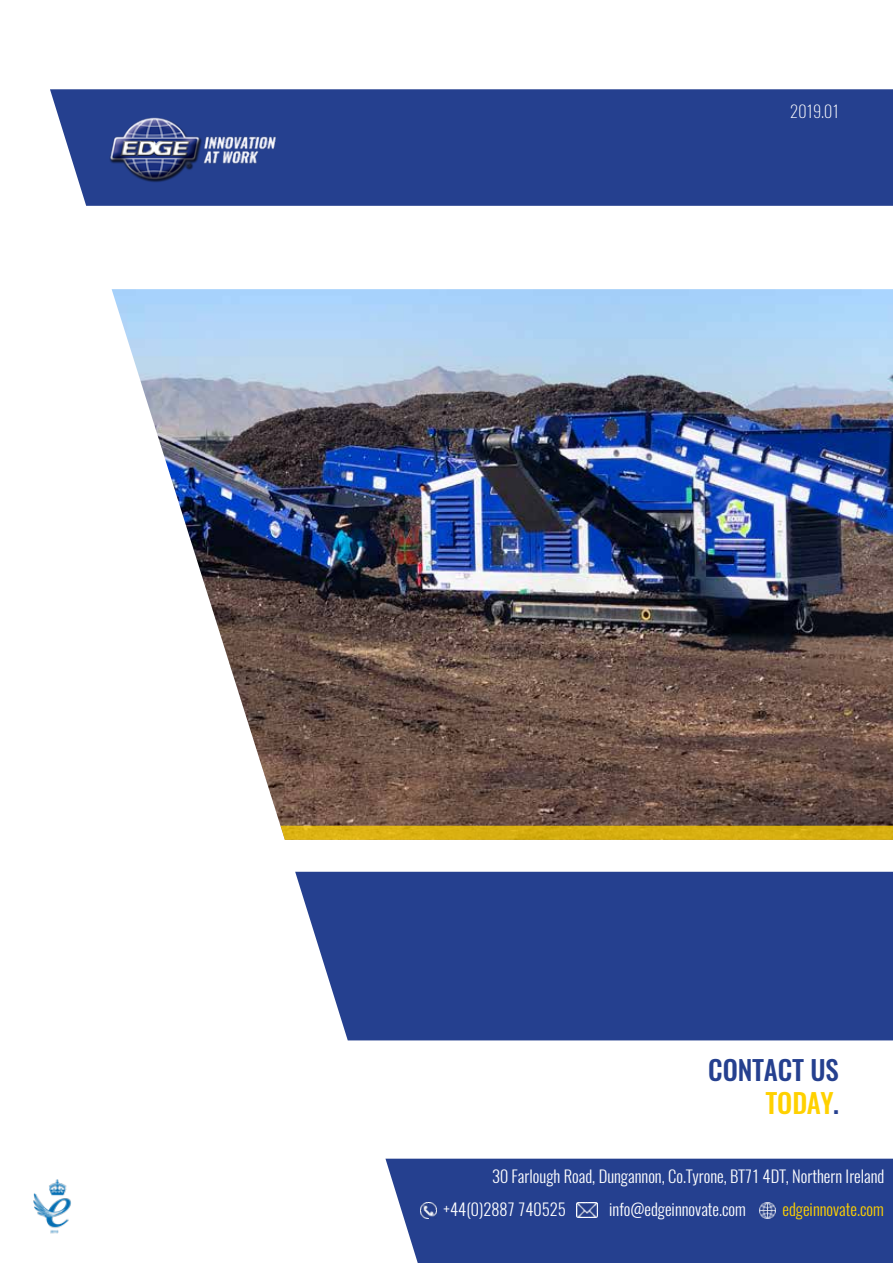
<style>
.page{position:relative;width:893px;height:1263px;background:#fff}
.page>*{position:absolute;margin:0;border:0;box-sizing:border-box;transform-origin:0 0}
.t1{font:500 27px/32.4px "Oswald";color:#25408f;text-align:right}
.t2{font:300 16.65px "Oswald";color:#fff}
.t3{font:300 16.65px "Oswald";color:#ffd100}
.t4{font:200 16.5px "Oswald";color:#fff}
.s1{color:#ffd100}
</style>
<div class="page">
<div style="left:50px;top:89px;width:843px;height:117px;background:#25408f"></div>
<div style="left:385px;top:1159px;width:508px;height:104px;background:#25408f"></div>
<div style="left:295px;top:872px;width:598px;height:168px;background:#25408f"></div>
<img style="left:421px;top:1203px;width:15px;height:15px">
<img style="left:760px;top:1202px;width:16px;height:16px">
<img style="left:576px;top:1203px;width:22px;height:15px">
<img style="left:33px;top:1179px;width:38px;height:55px">
<img style="left:112px;top:289px;width:781px;height:538px">
<img style="left:104px;top:115px;width:181px;height:68px">
<svg style="left:281px;top:826px;width:612px;height:14px;background:#d7af12"></svg>
<p class="t4" style="left:790px;top:100px;width:50px">2019.01</p>
<h1 class="t1" style="left:708px;top:1054px;width:132px">CONTACT US<br><span class="s1">TODAY</span>.</h1>
<p class="t2" style="left:492px;top:1165px;width:394px">30 Farlough Road, Dungannon, Co.Tyrone, BT71 4DT, Northern Ireland</p>
<p class="t2" style="left:444px;top:1198px;width:124px">+44(0)2887 740525</p>
<p class="t2" style="left:609px;top:1198px;width:138px">info@edgeinnovate.com</p>
<p class="t3" style="left:782px;top:1198px;width:103px">edgeinnovate.com</p>
</div>
